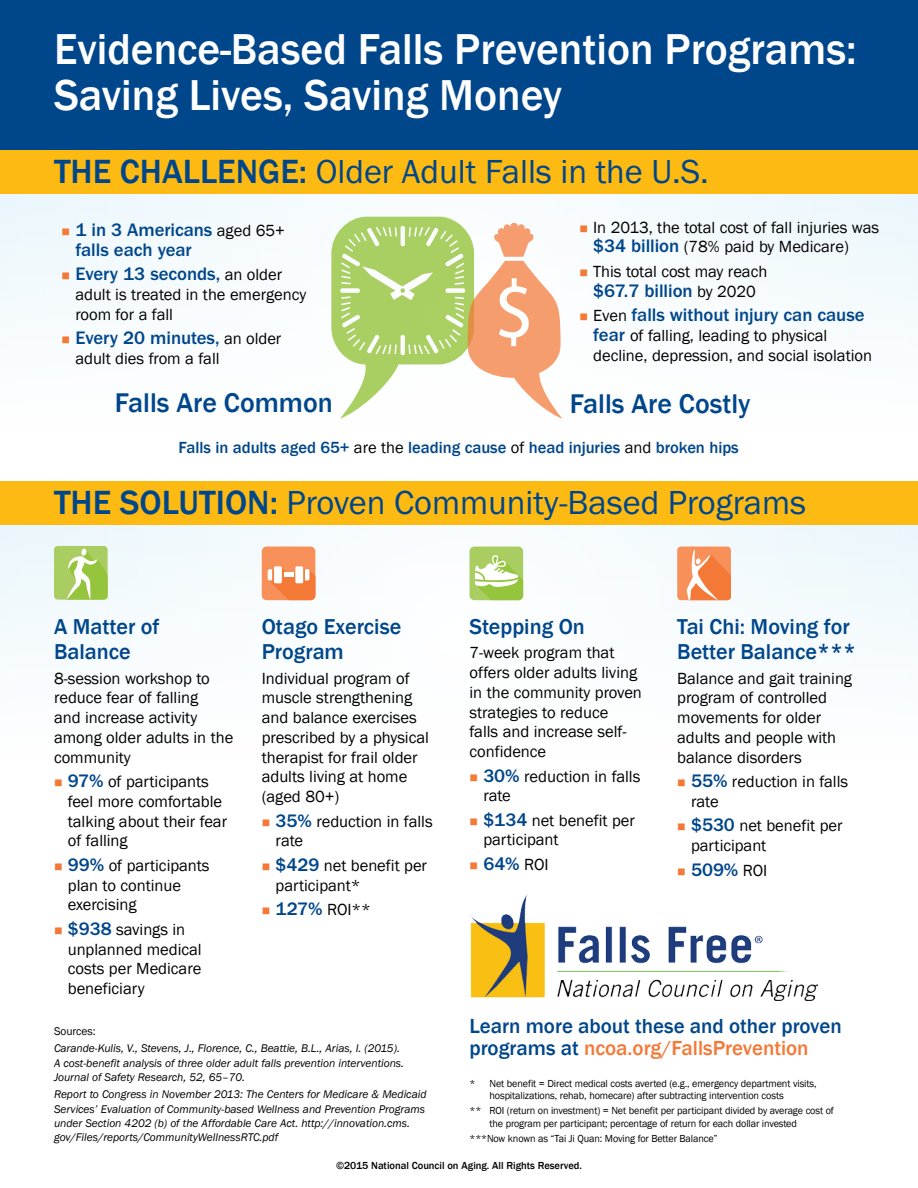
<style>
.page{position:relative;width:918px;height:1188px;background:#fff}
.page>*{position:absolute;margin:0;border:0;box-sizing:border-box;transform-origin:0 0}
.t1{font:500 44.4px/46.5px "Franklin Gothic";color:#fff}
.t2{font:34.5px "Franklin Got T";color:#00468b}
.t3{font:500 27.75px "Franklin Gothic";color:#00468b}
.t4{font:500 22.05px/25.3px "Franklin Gothic";color:#00468b}
.t5{font:500 21px/22.5px "Franklin Gothic";color:#00468b}
.t6{font:500 18.75px/19.8px "Franklin Got T";letter-spacing:-.005em;color:#00468b}
.t7{font:16.65px/19.8px "Franklin Gothic";letter-spacing:-.005em;color:#000}
.t8{font:500 16.65px "Franklin Gothic";letter-spacing:-.005em;color:#00468b}
.t9{font:italic 11.4px/14.4px "Franklin Gothic";letter-spacing:-.005em;color:#000}
.t10{font:11.4px "Franklin Gothic";letter-spacing:-.005em;color:#000}
.t11{font:10.5px/12.8px "Franklin Gothic";letter-spacing:-.01em;color:#000}
.t12{font:500 10.5px "Franklin Gothic";letter-spacing:-.005em;color:#000}
.s1{font-family:"Franklin Gothic";font-weight:500}
.s2{color:#f47836}
.s3{font-family:"Franklin Gothic";font-weight:400;font-size:16.65px;color:#000}
.s4{font-family:"Franklin Got T";font-weight:500;font-size:18.75px;color:#00468b}
.s5{font-weight:400;color:#000}
</style>
<div class="page">
<div style="left:0;top:516px;width:918px;height:242px;background:#fafdfe"></div>
<div style="left:677px;top:547px;width:54px;height:53px;background:#f79059;border-radius:4px"></div>
<svg style="left:687px;top:547px;width:44px;height:53px"></svg>
<div style="left:54px;top:546px;width:54px;height:54px;background:#aacd61;border-radius:4px"></div>
<div style="left:0;top:481px;width:918px;height:44px;background:#fdba12"></div>
<div style="left:0;top:185px;width:918px;height:242px;background:#f8fcfe"></div>
<div style="left:0;top:0;width:918px;height:164px;background:#00468b"></div>
<div style="left:262px;top:547px;width:53px;height:53px;background:#f79059;border-radius:5px"></div>
<svg style="left:268px;top:567px;width:47px;height:33px"></svg>
<div style="left:470px;top:547px;width:53px;height:53px;background:#aacd61;border-radius:5px"></div>
<svg style="left:475px;top:555px;width:48px;height:45px"></svg>
<img style="left:470px;top:895px;width:348px;height:106px">
<svg style="left:331px;top:217px;width:231px;height:202px"></svg>
<div style="left:0;top:150px;width:918px;height:44px;background:#fdba12"></div>
<svg style="left:65px;top:548px;width:43px;height:52px"></svg>
<h1 class="t1" style="left:54px;top:26px;width:804px">Evidence-Based Falls Prevention Programs:<br>Saving Lives, Saving Money</h1>
<h2 class="t2" style="left:54px;top:152px;width:656px"><span class="s1">THE CHALLENGE:</span> Older Adult Falls in the U.S.</h2>
<p class="t6" style="left:75px;top:220px;width:211px;text-indent:-14px"><span class="s2">■</span> 1 in 3 Americans <span class="s3">aged 65+ </span>falls each year</p>
<p class="t6" style="left:62px;top:264px;width:222px"><span class="s2">■</span> Every 13 seconds, <span class="s3">an older</span></p>
<p class="t7" style="left:75px;top:285px;width:232px">adult is treated in the emergency room for a fall</p>
<p class="t6" style="left:62px;top:328px;width:221px"><span class="s2">■</span> Every 20 minutes, <span class="s3">an older</span></p>
<p class="t7" style="left:75px;top:349px;width:146px">adult dies from a fall</p>
<p class="t7" style="left:593px;top:218px;width:287px;text-indent:-14px"><span class="s2">■</span> In 2013, the total cost of fall injuries was <span class="s4">$34 billion</span> (78% paid by Medicare)</p>
<p class="t7" style="left:579px;top:262px;width:189px"><span class="s2">■</span> This total cost may reach</p>
<p class="t6" style="left:593px;top:280px;width:164px">$67.7 billion <span class="s3">by 2020</span></p>
<p class="t6" style="left:579px;top:305px;width:287px"><span class="s2">■</span> <span class="s3">Even</span> falls without injury can cause</p>
<p class="t7" style="left:593px;top:326px;width:280px"><span class="s4">fear</span> of falling, leading to physical decline, depression, and social isolation</p>
<h3 class="t3" style="left:115px;top:385px;width:220px">Falls Are Common</h3>
<h3 class="t3" style="left:570px;top:387px;width:182px">Falls Are Costly</h3>
<p class="t8" style="left:179px;top:437px;width:562px">Falls in adults aged 65+ <span class="s5">are the</span> leading cause <span class="s5">of</span> head injuries <span class="s5">and</span> broken hips</p>
<h2 class="t2" style="left:54px;top:483px;width:754px"><span class="s1">THE SOLUTION:</span> Proven Community-Based Programs</h2>
<h3 class="t4" style="left:54px;top:614px;width:107px">A Matter of<br>Balance</h3>
<p class="t7" style="left:54px;top:668px;width:181px">8-session workshop to reduce fear of falling<br>and increase activity among older adults in the community</p>
<p class="t7" style="left:68px;top:772px;width:161px;text-indent:-14px"><span class="s2">■</span> <span class="s4">97%</span> of participants feel more comfortable talking about their fear of falling</p>
<p class="t7" style="left:68px;top:856px;width:143px;text-indent:-14px"><span class="s2">■</span> <span class="s4">99%</span> of participants plan to continue exercising</p>
<p class="t7" style="left:68px;top:920px;width:135px;text-indent:-14px"><span class="s2">■</span> <span class="s4">$938</span> savings in unplanned medical costs per Medicare beneficiary</p>
<h3 class="t4" style="left:262px;top:614px;width:141px">Otago Exercise<br>Program</h3>
<p class="t7" style="left:262px;top:668px;width:169px">Individual program of muscle strengthening and balance exercises prescribed by a physical therapist for frail older adults living at home (aged 80+)</p>
<p class="t7" style="left:276px;top:811px;width:159px;text-indent:-14px"><span class="s2">■</span> <span class="s4">35%</span> reduction in falls rate</p>
<p class="t7" style="left:276px;top:856px;width:153px;text-indent:-14px"><span class="s2">■</span> <span class="s4">$429</span> net benefit per participant*</p>
<p class="t7" style="left:262px;top:900px;width:111px"><span class="s2">■</span> <span class="s4">127%</span> ROI**</p>
<p class="t10" style="left:54px;top:1024px;width:43px">Sources:</p>
<p class="t9" style="left:54px;top:1042px;width:352px">Carande-Kulis, V., Stevens, J., Florence, C., Beattie, B.L., Arias, I. (2015).<br>A cost-benefit analysis of three older adult falls prevention interventions.<br>Journal of Safety Research, 52, 65–70.</p>
<p class="t9" style="left:54px;top:1088px;width:374px">Report to Congress in November 2013: The Centers for Medicare &amp; Medicaid Services’ Evaluation of Community-based Wellness and Prevention Programs under Section 4202 (b) of the Affordable Care Act. http://innovation.cms. gov/Files/reports/CommunityWellnessRTC.pdf</p>
<h3 class="t4" style="left:470px;top:614px;width:117px">Stepping On</h3>
<p class="t7" style="left:470px;top:643px;width:174px">7-week program that offers older adults living in the community proven strategies to reduce<br>falls and increase self&shy;confidence</p>
<p class="t7" style="left:483px;top:766px;width:159px;text-indent:-14px"><span class="s2">■</span> <span class="s4">30%</span> reduction in falls rate</p>
<p class="t7" style="left:483px;top:811px;width:153px;text-indent:-14px"><span class="s2">■</span> <span class="s4">$134</span> net benefit per participant</p>
<p class="t6" style="left:470px;top:854px;width:81px"><span class="s2">■</span> 64% <span class="s3">ROI</span></p>
<h3 class="t4" style="left:677px;top:614px;width:180px">Tai Chi: Moving for<br>Better Balance***</h3>
<p class="t7" style="left:677px;top:668px;width:176px">Balance and gait training program of controlled movements for older adults and people with balance disorders</p>
<p class="t7" style="left:691px;top:772px;width:159px;text-indent:-14px"><span class="s2">■</span> <span class="s4">55%</span> reduction in falls rate</p>
<p class="t7" style="left:691px;top:816px;width:153px;text-indent:-14px"><span class="s2">■</span> <span class="s4">$530</span> net benefit per participant</p>
<p class="t6" style="left:677px;top:859px;width:92px"><span class="s2">■</span> 509% <span class="s3">ROI</span></p>
<p class="t5" style="left:470px;top:1015px;width:374px">Learn more about these and other proven programs at <span class="s2">ncoa.org/FallsPrevention</span></p>
<p class="t11" style="left:490px;top:1077px;width:329px;text-indent:-20px">* Net benefit = Direct medical costs averted (e.g., emergency department visits, hospitalizations, rehab, homecare) after subtracting intervention costs</p>
<p class="t11" style="left:490px;top:1105px;width:346px;text-indent:-20px">** ROI (return on investment) = Net benefit per participant divided by average cost of the program per participant; percentage of return for each dollar invested</p>
<p class="t11" style="left:470px;top:1132px;width:250px">***Now known as “Tai Ji Quan: Moving for Better Balance”</p>
<p class="t12" style="left:336px;top:1159px;width:247px">©2015 National Council on Aging. All Rights Reserved.</p>
</div>
